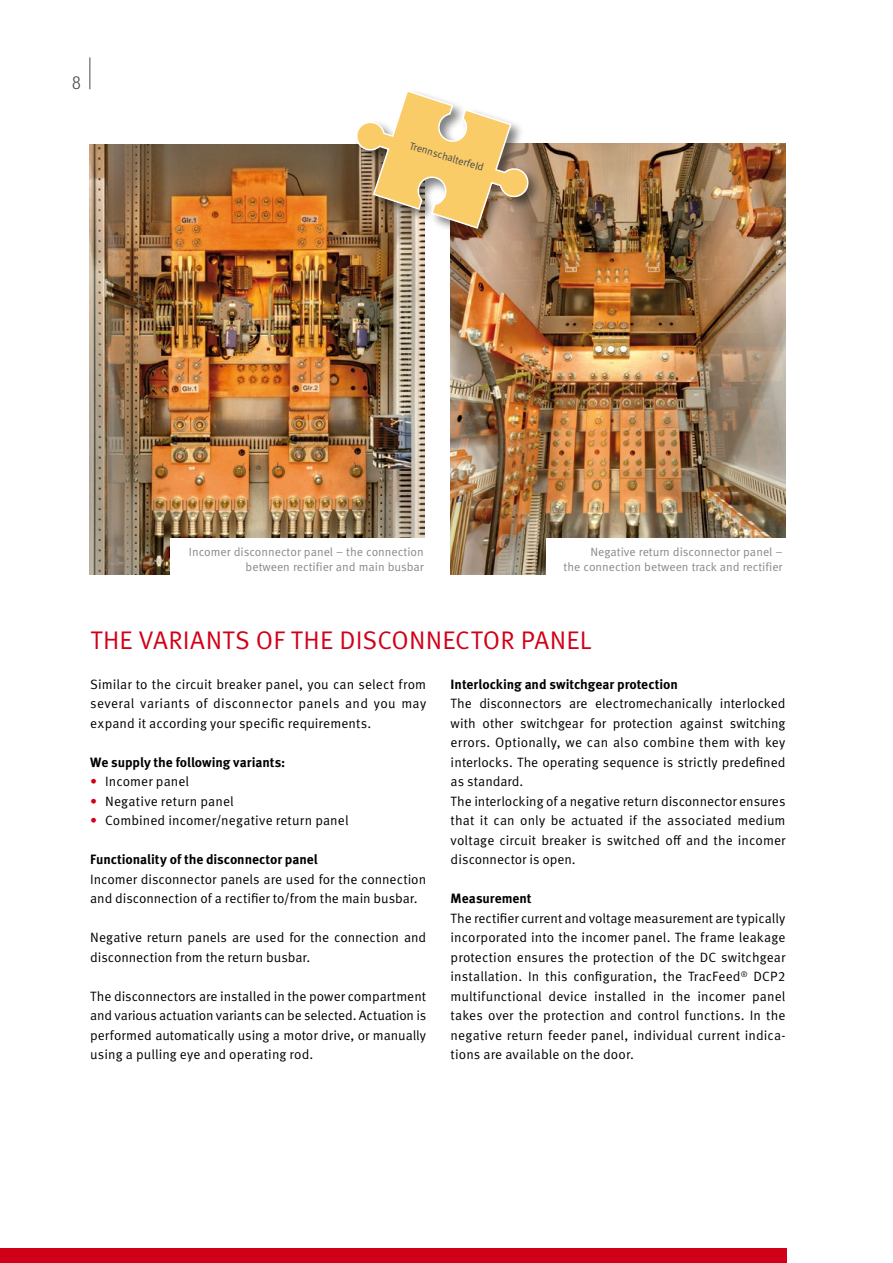
<style>
.page{position:relative;width:893px;height:1263px;background:#fff}
.page>*{position:absolute;margin:0;border:0;box-sizing:border-box;transform-origin:0 0}
.t1{font:25.5px "Meta Pro";letter-spacing:.02em;color:#d10019}
.t2{font:300 condensed 18px "Helvetica Neue LT Std";color:#4b4b4d}
.t3{font:13.5px/19.5px "Meta Pro";color:#000;text-align:justify}
.t4{font:700 13.5px "Meta Pro";letter-spacing:-.005em;color:#000}
.t5{font:12px/15px "Meta Pro";color:#87888a;text-align:right}
.t6{font:10.5px "Meta Pro";color:#4b4b4d}
.s1{color:#d10019}
</style>
<div class="page">
<img style="left:451px;top:144px;width:334px;height:431px">
<img style="left:89px;top:145px;width:336px;height:430px">
<div style="left:0;top:1248px;width:787px;height:15px;background:#d10019"></div>
<hr style="left:89px;top:57px;width:1px;height:32px;background:#4b4b4d">
<div style="left:170px;top:538px;width:262px;height:47px;background:#fff"></div>
<div style="left:546px;top:538px;width:245px;height:47px;background:#fff"></div>
<div style="left:353px;top:89px;width:189px;height:153px;background:#000;opacity:.5"></div>
<svg style="left:355px;top:89px;width:174px;height:141px"></svg>
<h2 class="t2" style="left:72px;top:72px;width:10px">8</h2>
<p class="t6" style="left:412px;top:139px;width:79px;rotate:17deg">Trennschalterfeld</p>
<p class="t5" style="left:189px;top:545px;width:237px">Incomer disconnector panel – the connection between rectifier and main busbar</p>
<p class="t5" style="left:564px;top:545px;width:221px">Negative return disconnector panel –<br>the connection between track and rectifier</p>
<h1 class="t1" style="left:90px;top:624px;width:107px">The variants</h1>
<h1 class="t1" style="left:256px;top:624px;width:99px">of the disconnecto</h1>
<h1 class="t1" style="left:500px;top:624px;width:36px">r pane</h1>
<h1 class="t1" style="left:580px;top:624px;width:13px">l</h1>
<p class="t3" style="left:90px;top:675px;width:337px">Similar to the circuit breaker panel, you can select from several variants of disconnector panels and you may expand it according your specific requirements.</p>
<p class="t4" style="left:90px;top:754px;width:197px">We supply the following variants:</p>
<p class="t3" style="left:90px;top:772px;width:100px"><span class="s1">•</span> Incomer panel</p>
<p class="t3" style="left:90px;top:792px;width:145px"><span class="s1">•</span> Negative return panel</p>
<p class="t3" style="left:90px;top:811px;width:260px"><span class="s1">•</span> Combined incomer/negative return panel</p>
<p class="t4" style="left:90px;top:851px;width:229px">Functionality of the disconnector panel</p>
<p class="t3" style="left:90px;top:870px;width:337px">Incomer disconnector panels are used for the connection and disconnection of a rectifier to/from the main busbar.</p>
<p class="t3" style="left:90px;top:928px;width:337px">Negative return panels are used for the connection and disconnection from the return busbar.</p>
<p class="t3" style="left:90px;top:987px;width:337px">The disconnectors are installed in the power compartment and various actuation variants can be selected. Actuation is performed automatically using a motor drive, or manually using a pulling eye and operating rod.</p>
<p class="t4" style="left:451px;top:676px;width:229px">Interlocking and switchgear protection</p>
<p class="t3" style="left:451px;top:694px;width:337px;text-align:left">The disconnectors are electromechanically interlocked with other switchgear for protection against switching errors. Optionally, we can also combine them with key interlocks. The operating sequence is strictly predefined as standard.<br>The interlocking of a negative return disconnector ensures that it can only be actuated if the associated medium voltage circuit breaker is switched off and the incomer disconnector is open.</p>
<p class="t4" style="left:451px;top:890px;width:82px">Measurement</p>
<p class="t3" style="left:451px;top:909px;width:337px">The rectifier current and voltage measurement are typically incorporated into the incomer panel. The frame leakage protection ensures the protection of the DC switchgear installation. In this configuration, the TracFeed<sup>®</sup> DCP2 multifunctional device installed in the incomer panel takes over the protection and control functions. In the negative return feeder panel, individual current indica&shy;tions are available on the door.</p>
</div>
